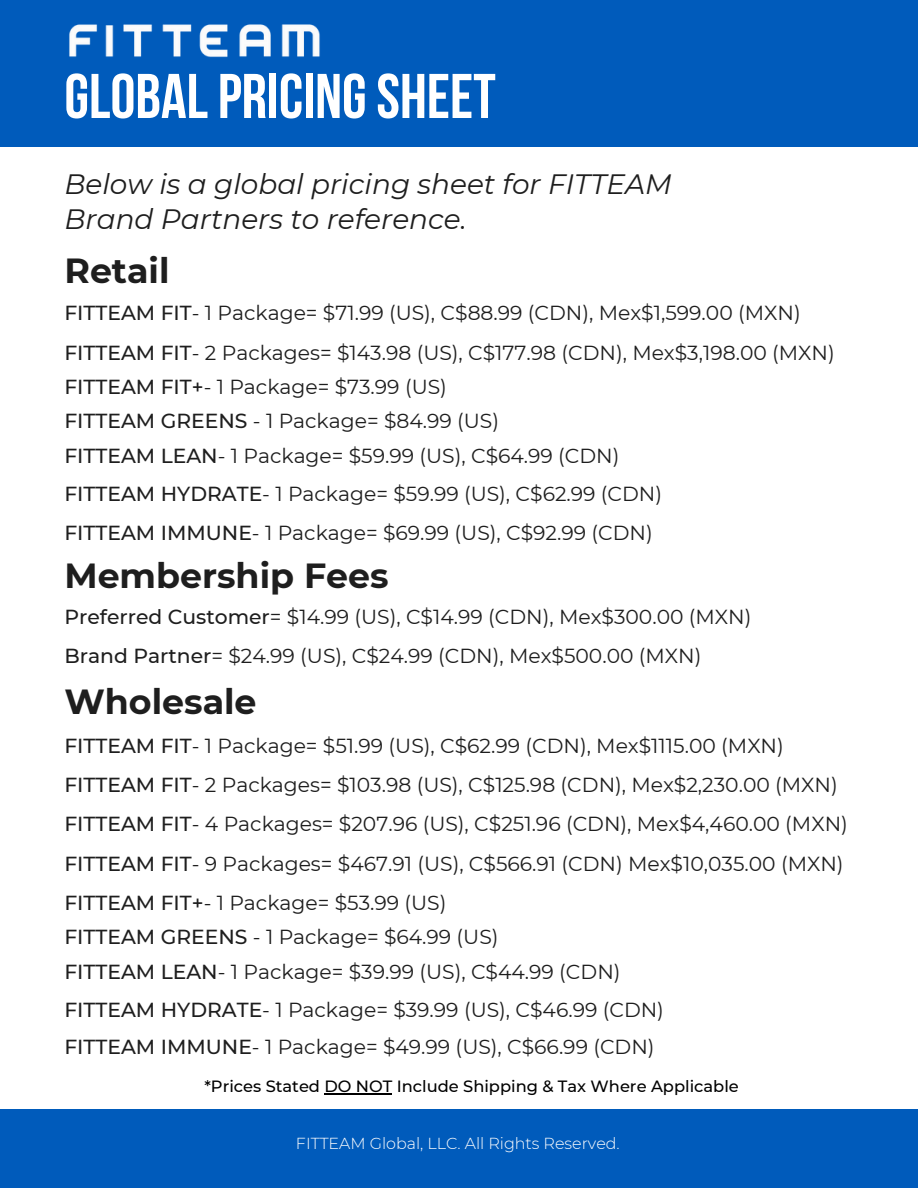
<style>
.page{position:relative;width:918px;height:1188px;background:#fff}
.page>*{position:absolute;margin:0;border:0;box-sizing:border-box;transform-origin:0 0}
.t1{font:63px "Bebas Neue Cyrillic";color:#fff}
.t2{font:700 34.8px "Montserrat";color:#1e1e1e}
.t3{font:italic 27.9px/34.3px "Montserrat";color:#1e1e1e}
.t4{font:20.25px "Montserrat";color:#1e1e1e}
.t5{font:500 16.35px "Montserrat";color:#000}
.t6{font:300 15.9px "Montserrat";color:#fff}
.s1{font-weight:500}
</style>
<div class="page">
<div style="left:0;top:0;width:918px;height:146px;background:#005bbb"></div>
<img style="left:69px;top:24px;width:251px;height:34px">
<div style="left:0;top:1109px;width:918px;height:79px;background:#005bbb"></div>
<hr style="left:324px;top:1093px;width:68px;height:1px;background:#000">
<h1 class="t1" style="left:64px;top:71px;width:433px">GLOBALPRICINGSHEET</h1>
<h4 class="t3" style="left:64px;top:167px;width:609px">Below is a global pricing sheet for FITTEAM<br>Brand Partners to reference.</h4>
<p class="t2" style="left:64px;top:249px;width:107px">Retail</p>
<h2 class="t4" style="left:64px;top:300px;width:738px"><span class="s1">FITTEAM FIT</span>- 1 Package= $71.99 (US), C$88.99 (CDN), Mex$1,599.00 (MXN)</h2>
<h4 class="t4" style="left:64px;top:340px;width:772px"><span class="s1">FITTEAM FIT</span>- 2 Packages= $143.98 (US), C$177.98 (CDN), Mex$3,198.00 (MXN)</h4>
<h4 class="t4" style="left:64px;top:375px;width:384px"><span class="s1">FITTEAM FIT+</span>- 1 Package= $73.99 (US)</h4>
<p class="t4" style="left:64px;top:409px;width:436px"><span class="s1">FITTEAM GREENS</span> - 1 Package= $84.99 (US)</p>
<h4 class="t4" style="left:64px;top:443px;width:557px"><span class="s1">FITTEAM LEAN</span>- 1 Package= $59.99 (US), C$64.99 (CDN)</h4>
<h4 class="t4" style="left:64px;top:481px;width:599px"><span class="s1">FITTEAM HYDRATE</span>- 1 Package= $59.99 (US), C$62.99 (CDN)</h4>
<h4 class="t4" style="left:64px;top:520px;width:590px"><span class="s1">FITTEAM IMMUNE</span>- 1 Package= $69.99 (US), C$92.99 (CDN)</h4>
<h4 class="t2" style="left:64px;top:554px;width:326px">Membership Fees</h4>
<h4 class="t4" style="left:64px;top:605px;width:689px"><span class="s1">Preferred Customer</span>= $14.99 (US), C$14.99 (CDN), Mex$300.00 (MXN)</h4>
<h2 class="t4" style="left:64px;top:644px;width:639px"><span class="s1">Brand Partner</span>= $24.99 (US), C$24.99 (CDN), Mex$500.00 (MXN)</h2>
<h4 class="t2" style="left:64px;top:680px;width:194px">Wholesale</h4>
<h4 class="t4" style="left:64px;top:734px;width:721px"><span class="s1">FITTEAM FIT</span>- 1 Package= $51.99 (US), C$62.99 (CDN), Mex$1115.00 (MXN)</h4>
<h4 class="t4" style="left:64px;top:773px;width:775px"><span class="s1">FITTEAM FIT</span>- 2 Packages= $103.98 (US), C$125.98 (CDN), Mex$2,230.00 (MXN)</h4>
<h2 class="t4" style="left:64px;top:812px;width:785px"><span class="s1">FITTEAM FIT</span>- 4 Packages= $207.96 (US), C$251.96 (CDN), Mex$4,460.00 (MXN)</h2>
<h4 class="t4" style="left:64px;top:852px;width:781px"><span class="s1">FITTEAM FIT</span>- 9 Packages= $467.91 (US), C$566.91 (CDN) Mex$10,035.00 (MXN)</h4>
<h4 class="t4" style="left:64px;top:890px;width:384px"><span class="s1">FITTEAM FIT+</span>- 1 Package= $53.99 (US)</h4>
<h5 class="t4" style="left:64px;top:925px;width:436px"><span class="s1">FITTEAM GREENS</span> - 1 Package= $64.99 (US)</h5>
<h4 class="t4" style="left:64px;top:959px;width:558px"><span class="s1">FITTEAM LEAN</span>- 1 Package= $39.99 (US), C$44.99 (CDN)</h4>
<h4 class="t4" style="left:64px;top:997px;width:601px"><span class="s1">FITTEAM HYDRATE</span>- 1 Package= $39.99 (US), C$46.99 (CDN)</h4>
<h4 class="t4" style="left:64px;top:1035px;width:592px"><span class="s1">FITTEAM IMMUNE</span>- 1 Package= $49.99 (US), C$66.99 (CDN)</h4>
<h4 class="t5" style="left:204px;top:1076px;width:536px">*Prices Stated DO NOT Include Shipping &amp; Tax Where Applicable</h4>
<h4 class="t6" style="left:296px;top:1134px;width:325px">FITTEAM Global, LLC. All Rights Reserved.</h4>
</div>
